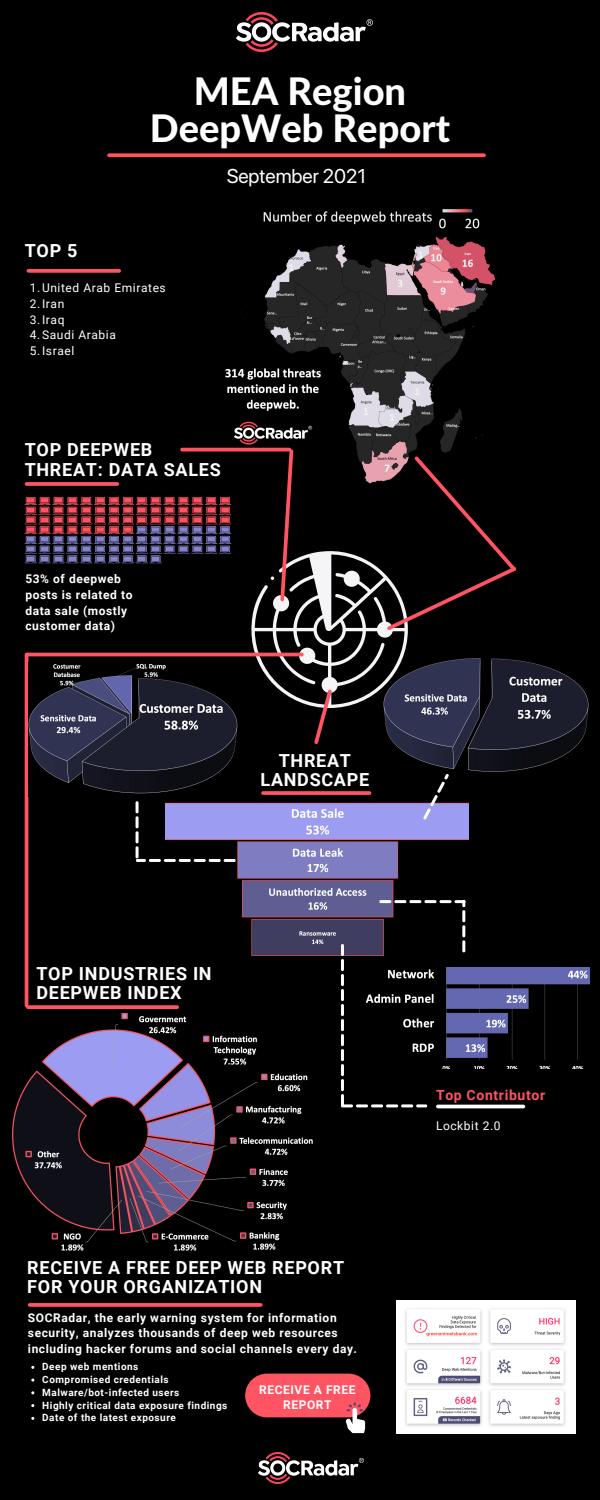
<style>
.page{position:relative;width:600px;height:1500px;background:#000}
.page>*{position:absolute;margin:0;border:0;box-sizing:border-box;transform-origin:0 0}
.t1{font:800 38px/37.5px "Lato Latin";color:#fff;text-align:center}
.t2{font:19.9px "SF Pro Display";color:#fff}
.t3{font:700 18px/19.5px "Roboto";letter-spacing:.04em;color:#fff}
.t4{font:700 14px "Roboto";letter-spacing:.05em;color:#ff5462}
.t5{font:700 12px/15.8px "Roboto";letter-spacing:.05em;color:#fff}
.t6{font:12px "Roboto";letter-spacing:.05em;color:#fff}
.t7{font:700 10px "Roboto";letter-spacing:.05em;color:#fff}
</style>
<div class="page">
<img style="left:236px;top:12px;width:136px;height:40px">
<img style="left:398px;top:660px;width:191px;height:112px">
<img style="left:208px;top:209px;width:286px;height:243px">
<svg style="left:28px;top:269px;width:91px;height:4px"></svg>
<svg style="left:109px;top:153px;width:375px;height:4px"></svg>
<svg style="left:28px;top:1005px;width:149px;height:4px"></svg>
<hr style="left:27px;top:653px;width:275px;height:3px;background:#ff5462">
<hr style="left:25px;top:655px;width:3px;height:351px;background:#ff5462">
<svg style="left:25px;top:497px;width:206px;height:66px"></svg>
<svg style="left:27px;top:482px;width:90px;height:4px"></svg>
<hr style="left:182px;top:448px;width:107px;height:3px;background:#ff5462">
<hr style="left:438px;top:1105px;width:85px;height:3px;background:#fff">
<svg style="left:251px;top:447px;width:268px;height:300px"></svg>
<img style="left:258px;top:1453px;width:105px;height:31px">
<svg style="left:30px;top:1303px;width:231px;height:4px"></svg>
<img style="left:396px;top:1300px;width:180px;height:134px">
<div style="left:245px;top:1374px;width:125px;height:43px;background:#ff5462;border-radius:22px"></div>
<svg style="left:346px;top:1402px;width:19px;height:31px"></svg>
<img style="left:28px;top:663px;width:210px;height:131px">
<svg style="left:263px;top:791px;width:107px;height:4px"></svg>
<img style="left:236px;top:802px;width:233px;height:154px">
<svg style="left:423px;top:774px;width:26px;height:46px"></svg>
<svg style="left:136px;top:801px;width:100px;height:61px"></svg>
<img style="left:12px;top:1014px;width:301px;height:237px">
<img style="left:466px;top:967px;width:124px;height:102px">
<svg style="left:341px;top:900px;width:125px;height:207px"></svg>
<p class="t1" style="left:150px;top:74px;width:302px">MEA Region<br>DeepWeb Report</p>
<p class="t3" style="left:25px;top:241px;width:54px">TOP 5</p>
<p class="t6" style="left:30px;top:281px;width:137px">1.United Arab Emirates</p>
<p class="t6" style="left:30px;top:297px;width:36px">2.Iran</p>
<p class="t6" style="left:30px;top:313px;width:36px">3.Iraq</p>
<p class="t6" style="left:30px;top:328px;width:88px">4.Saudi Arabia</p>
<p class="t6" style="left:30px;top:344px;width:46px">5.Israel</p>
<p class="t2" style="left:227px;top:164px;width:141px">September 2021</p>
<p class="t3" style="left:25px;top:440px;width:198px">TOP DEEPWEB<br>THREAT: DATA SALES</p>
<p class="t5" style="left:25px;top:571px;width:109px">53% of deepweb posts is related to data sale (mostly customer data)</p>
<p class="t3" style="left:261px;top:751px;width:110px;text-align:center">THREAT<br>LANDSCAPE</p>
<p class="t3" style="left:36px;top:964px;width:177px">TOP INDUSTRIES IN<br>DEEPWEB INDEX</p>
<p class="t3" style="left:27px;top:1258px;width:318px">RECEIVE A FREE DEEP WEB REPORT<br>FOR YOUR ORGANIZATION</p>
<p class="t5" style="left:28px;top:1310px;width:331px">SOCRadar, the early warning system for information security, analyzes thousands of deep web resources including hacker forums and social channels every day.</p>
<p class="t7" style="left:42px;top:1361px;width:98px">Deep web mentions</p>
<p class="t7" style="left:42px;top:1374px;width:128px">Compromised credentials</p>
<p class="t7" style="left:42px;top:1387px;width:139px">Malware/bot-infected users</p>
<p class="t7" style="left:42px;top:1399px;width:186px">Highly critical data exposure findings</p>
<p class="t7" style="left:42px;top:1412px;width:135px">Date of the latest exposure</p>
<p class="t5" style="left:259px;top:1382px;width:98px;text-align:center">RECEIVE A FREE<br>REPORT</p>
<p class="t4" style="left:436px;top:1087px;width:111px">Top Contributor</p>
<p class="t6" style="left:436px;top:1119px;width:66px">Lockbit 2.0</p>
</div>
